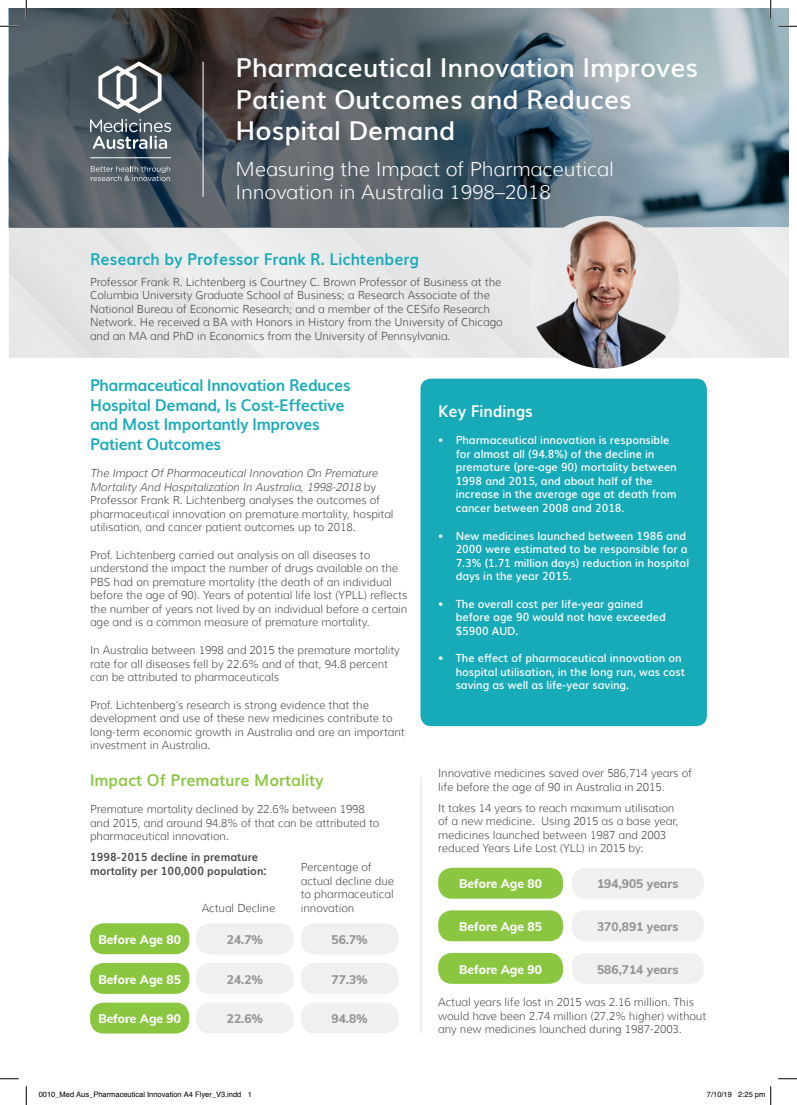
<style>
.page{position:relative;width:797px;height:1105px;background:#fff}
.page>*{position:absolute;margin:0;border:0;box-sizing:border-box;transform-origin:0 0}
.t1{font:600 26.12px/31.4px "Muli";color:#fff}
.t2{font:300 19.62px/23.5px "Muli";color:#fff}
.t3{font:700 16.25px/19.5px "Muli";letter-spacing:-.02em;color:#17aab9;scale:.96 1}
.t4{font:700 16.25px "Muli";color:#17aab9;scale:.96 1}
.t5{font:700 16.25px "Muli";color:#8bc640;scale:.96 1}
.t6{font:700 16.25px "Muli";color:#fff;scale:.96 1}
.t7{font:800 12.5px "Muli";color:#939598;scale:.96 1}
.t8{font:800 12.5px "Muli";color:#fff;scale:.96 1}
.t9{font:300 11.25px/13.5px "Muli";color:#454647;scale:.96 1}
.t10{font:600 11.25px/13.5px "Muli";color:#fff;scale:.96 1}
.t11{font:700 11.25px/13.5px "Muli";color:#454647;scale:.96 1}
.t12{font:7.5px "Helvetica";color:#000}
.s1{font-style:italic}
</style>
<div class="page">
<div style="left:133px;top:228px;width:98px;height:130px;background:#e6e7e6"></div>
<div style="left:218px;top:228px;width:63px;height:71px;background:#ebecec"></div>
<div style="left:281px;top:228px;width:85px;height:130px;background:#eaebeb"></div>
<div style="left:518px;top:228px;width:12px;height:130px;background:#e7e8e7"></div>
<div style="left:366px;top:228px;width:152px;height:130px;background:#e7e9e9"></div>
<div style="left:391px;top:228px;width:114px;height:114px;background:#e5e6e7"></div>
<div style="left:9px;top:261px;width:102px;height:97px;background:#e5e5e6"></div>
<div style="left:742px;top:228px;width:46px;height:51px;background:#e8e9ea"></div>
<img style="left:735px;top:228px;width:32px;height:31px">
<svg style="left:9px;top:9px;width:779px;height:219px;background:#5f6d75"></svg>
<hr style="left:203px;top:62px;width:1px;height:135px;background:#fff">
<img style="left:530px;top:216px;width:148px;height:152px">
<div style="left:196px;top:923px;width:98px;height:31px;background:#f0f0f0;border-radius:14px"></div>
<div style="left:196px;top:963px;width:98px;height:31px;background:#f0f0f0;border-radius:14px"></div>
<div style="left:196px;top:1002px;width:98px;height:31px;background:#f0f0f0;border-radius:14px"></div>
<div style="left:90px;top:923px;width:99px;height:31px;background:#8bc640;border-radius:14px"></div>
<div style="left:90px;top:963px;width:99px;height:31px;background:#8bc640;border-radius:14px"></div>
<div style="left:90px;top:1002px;width:99px;height:31px;background:#8bc640;border-radius:14px"></div>
<div style="left:301px;top:923px;width:97px;height:31px;background:#f0f0f0;border-radius:14px"></div>
<div style="left:301px;top:963px;width:97px;height:31px;background:#f0f0f0;border-radius:14px"></div>
<div style="left:301px;top:1002px;width:97px;height:31px;background:#f0f0f0;border-radius:14px"></div>
<div style="left:572px;top:868px;width:131px;height:31px;background:#f0f0f0;border-radius:14px"></div>
<div style="left:572px;top:910px;width:131px;height:31px;background:#f0f0f0;border-radius:14px"></div>
<div style="left:572px;top:953px;width:131px;height:31px;background:#f0f0f0;border-radius:14px"></div>
<div style="left:438px;top:868px;width:125px;height:31px;background:#8bc640;border-radius:14px"></div>
<div style="left:438px;top:910px;width:125px;height:31px;background:#8bc640;border-radius:14px"></div>
<div style="left:438px;top:953px;width:125px;height:31px;background:#8bc640;border-radius:14px"></div>
<hr style="left:420px;top:776px;width:2px;height:257px;background:#e6e6e6">
<hr style="left:90px;top:158px;width:81px;height:1px;background:#fff">
<svg style="left:98px;top:62px;width:64px;height:51px"></svg>
<svg style="left:90px;top:119px;width:81px;height:30px;background:#737e86"></svg>
<svg style="left:91px;top:166px;width:79px;height:15px"></svg>
<div style="left:420px;top:379px;width:287px;height:347px;background:#17aab9;border-radius:11px"></div>
<svg style="left:0;top:25px;width:19px;height:2px"></svg>
<svg style="left:778px;top:25px;width:19px;height:2px"></svg>
<svg style="left:0;top:1078px;width:19px;height:1px"></svg>
<svg style="left:778px;top:1078px;width:19px;height:1px"></svg>
<svg style="left:25px;top:0;width:2px;height:19px"></svg>
<svg style="left:25px;top:1086px;width:2px;height:19px"></svg>
<svg style="left:770px;top:0;width:1px;height:19px"></svg>
<svg style="left:770px;top:1086px;width:1px;height:19px"></svg>
<p class="t1" style="left:236px;top:50px;width:464px">Pharmaceutical Innovation Improves<br>Patient Outcomes and Reduces<br>Hospital Demand</p>
<p class="t2" style="left:236px;top:157px;width:380px">Measuring the Impact of Pharmaceutical<br>Innovation in Australia 1998–2018</p>
<p class="t4" style="left:90px;top:246px;width:344px">Research by Professor Frank R. Lichtenberg</p>
<p class="t9" style="left:90px;top:275px;width:431px">Professor Frank R. Lichtenberg is Courtney C. Brown Professor of Business at the Columbia University Graduate School of Business; a Research Associate of the National Bureau of Economic Research; and a member of the CESifo Research Network. He received a BA with Honors in History from the University of Chicago and an MA and PhD in Economics from the University of Pennsylvania.</p>
<p class="t3" style="left:90px;top:374px;width:273px">Pharmaceutical Innovation Reduces<br>Hospital Demand, Is Cost-Effective and Most Importantly Improves<br>Patient Outcomes</p>
<p class="t9" style="left:90px;top:467px;width:318px"><span class="s1">The Impact Of Pharmaceutical Innovation On Premature Mortality And Hospitalization In Australia, 1998-2018</span> b y Professor Frank R. Lichtenberg analyses the outcomes of pharmaceutical innovation on premature mortality, hospital utilisation, and cancer patient outcomes up to 2018.</p>
<p class="t9" style="left:90px;top:548px;width:332px">Prof. Lichtenberg carried out analysis on all diseases to understand the impact the number of drugs available on the PBS had on premature mortality (the death of an individual before the age of 90). Years of potential life lost (YPLL) reflects the number of years not lived by an individual before a certain age and is a common measure of premature mortality.</p>
<p class="t9" style="left:90px;top:643px;width:324px">In Australia between 1998 and 2015 the premature mortality rate for all diseases fell by 22.6% and of that, 94.8 percent can be attributed to pharmaceuticals</p>
<p class="t9" style="left:90px;top:698px;width:329px">Prof. Lichtenberg’s research is strong evidence that the development and use of these new medicines contribute to long-term economic growth in Australia and are an important investment in Australia.</p>
<p class="t6" style="left:438px;top:398px;width:100px">Key Findings</p>
<p class="t10" style="left:455px;top:433px;width:232px;text-indent:-18px">• Pharmaceutical innovation is responsible for almost all (94.8%) of the decline in premature (pre-age 90) mortality between 1998 and 2015, and about half of the increase in the average age at death from cancer between 2008 and 2018.</p>
<p class="t10" style="left:455px;top:528px;width:245px;text-indent:-18px">• New medicines launched between 1986 and 2000 were estimated to be responsible for a 7.3% (1.71 million days) reduction in hospital days in the year 2015.</p>
<p class="t10" style="left:455px;top:596px;width:220px;text-indent:-18px">• The overall cost per life-year gained before age 90 would not have exceeded $5900 AUD.</p>
<p class="t10" style="left:455px;top:651px;width:240px;text-indent:-18px">• The effect of pharmaceutical innovation on hospital utilisation, in the long run, was cost saving as well as life-year saving.</p>
<p class="t5" style="left:90px;top:767px;width:245px">Impact Of Premature Mortality</p>
<p class="t9" style="left:90px;top:803px;width:303px">Premature mortality declined by 22.6% between 1998 and 2015, and around 94.8% of that can be attributed to pharmaceutical innovation.</p>
<p class="t11" style="left:90px;top:849px;width:185px">1998-2015 decline in premature mortality per 100,000 population:</p>
<p class="t9" style="left:202px;top:901px;width:78px">Actual Decline</p>
<p class="t9" style="left:301px;top:860px;width:99px">Percentage of actual decline due to pharmaceutical innovation</p>
<p class="t8" style="left:98px;top:930px;width:87px">Before Age 80</p>
<p class="t8" style="left:98px;top:970px;width:87px">Before Age 85</p>
<p class="t8" style="left:98px;top:1009px;width:87px">Before Age 90</p>
<p class="t7" style="left:227px;top:930px;width:39px">24.7%</p>
<p class="t7" style="left:227px;top:970px;width:39px">24.2%</p>
<p class="t7" style="left:227px;top:1009px;width:39px">22.6%</p>
<p class="t7" style="left:331px;top:930px;width:39px">56.7%</p>
<p class="t7" style="left:331px;top:970px;width:39px">77.3%</p>
<p class="t7" style="left:331px;top:1009px;width:39px">94.8%</p>
<p class="t9" style="left:438px;top:767px;width:266px">Innovative medicines saved over 586,714 years of life before the age of 90 in Australia in 2015.</p>
<p class="t9" style="left:438px;top:801px;width:251px">It takes 14 years to reach maximum utilisation of a new medicine. Using 2015 as a base year, medicines launched between 1987 and 2003 reduced Years Life Lost (YLL) in 2015 by:</p>
<p class="t8" style="left:459px;top:875px;width:87px">Before Age 80</p>
<p class="t8" style="left:459px;top:917px;width:87px">Before Age 85</p>
<p class="t8" style="left:459px;top:960px;width:87px">Before Age 90</p>
<p class="t7" style="left:597px;top:875px;width:86px">194,905 years</p>
<p class="t7" style="left:597px;top:917px;width:86px">370,891 years</p>
<p class="t7" style="left:597px;top:960px;width:86px">586,714 years</p>
<p class="t9" style="left:438px;top:995px;width:281px">Actual years life lost in 2015 was 2.16 million. This would have been 2.74 million (27.2% higher) without any new medicines launched during 1987-2003.</p>
<p class="t12" style="left:39px;top:1089px;width:215px">0010_Med Aus_Pharmaceutical Innovation A4 Flyer_V3.indd 1</p>
<p class="t12" style="left:707px;top:1089px;width:60px">7/10/19 2:25 pm</p>
</div>
